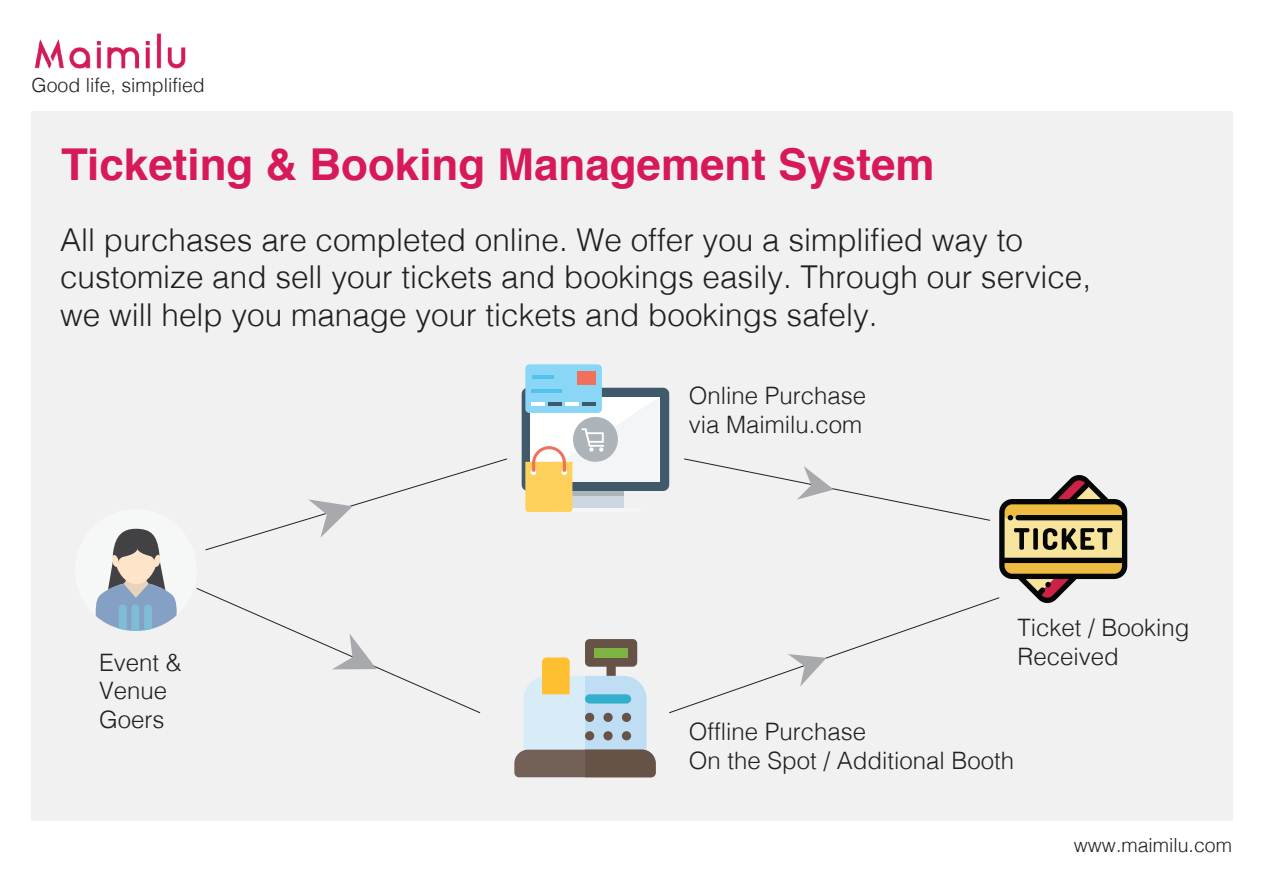
<style>
.page{position:relative;width:1263px;height:893px;background:#fff}
.page>*{position:absolute;margin:0;border:0;box-sizing:border-box;transform-origin:0 0}
.t1{font:700 43.95px "Helvetica";color:#d81959}
.t2{font:300 31.5px/37.8px "Helvetica";color:#231f20}
.t3{font:300 24px/28.8px "Helvetica";color:#231f20}
.t4{font:300 19.5px "Helvetica";color:#231f20}
</style>
<div class="page">
<img style="left:34px;top:33px;width:152px;height:36px">
<div style="left:32px;top:111px;width:1201px;height:710px;background:#f1f1f2"></div>
<div style="left:75px;top:509px;width:122px;height:122px;background:#f6f8f8;border-radius:50%"></div>
<svg style="left:95px;top:529px;width:82px;height:102px"></svg>
<div style="left:522px;top:388px;width:147px;height:103px;background:#415a6b;border-radius:6px"></div>
<div style="left:525px;top:364px;width:77px;height:49px;background:#89d6f7;border-radius:4px"></div>
<div style="left:577px;top:371px;width:18px;height:13px;background:#f26f5a"></div>
<hr style="left:532px;top:375px;width:22px;height:4px;background:#52c1ed">
<hr style="left:532px;top:389px;width:30px;height:4px;background:#52c1ed">
<svg style="left:525px;top:397px;width:134px;height:115px"></svg>
<div style="left:585px;top:639px;width:52px;height:28px;background:#665247;border-radius:5px"></div>
<div style="left:594px;top:648px;width:34px;height:9px;background:#7db441"></div>
<svg style="left:514px;top:657px;width:142px;height:120px"></svg>
<svg style="left:205px;top:458px;width:302px;height:92px"></svg>
<svg style="left:196px;top:588px;width:284px;height:125px"></svg>
<svg style="left:669px;top:458px;width:458px;height:255px"></svg>
<p class="t4" style="left:32px;top:69px;width:175px">Good life, simplified</p>
<h1 class="t1" style="left:61px;top:129px;width:875px">Ticketing &amp; Booking Management System</h1>
<p class="t2" style="left:60px;top:218px;width:1033px">All purchases are completed online. We offer you a simplified way to customize and sell your tickets and bookings easily. Through our service, we will help you manage your tickets and bookings safely.</p>
<p class="t3" style="left:99px;top:646px;width:84px">Event &amp;<br>Venue<br>Goers</p>
<p class="t3" style="left:689px;top:379px;width:179px">Online Purchase via Maimilu.com</p>
<p class="t3" style="left:1017px;top:611px;width:174px">Ticket / Booking<br>Received</p>
<p class="t3" style="left:689px;top:716px;width:327px">Offline Purchase<br>On the Spot / Additional Booth</p>
<p class="t4" style="left:1074px;top:828px;width:160px">www.maimilu.com</p>
</div>
